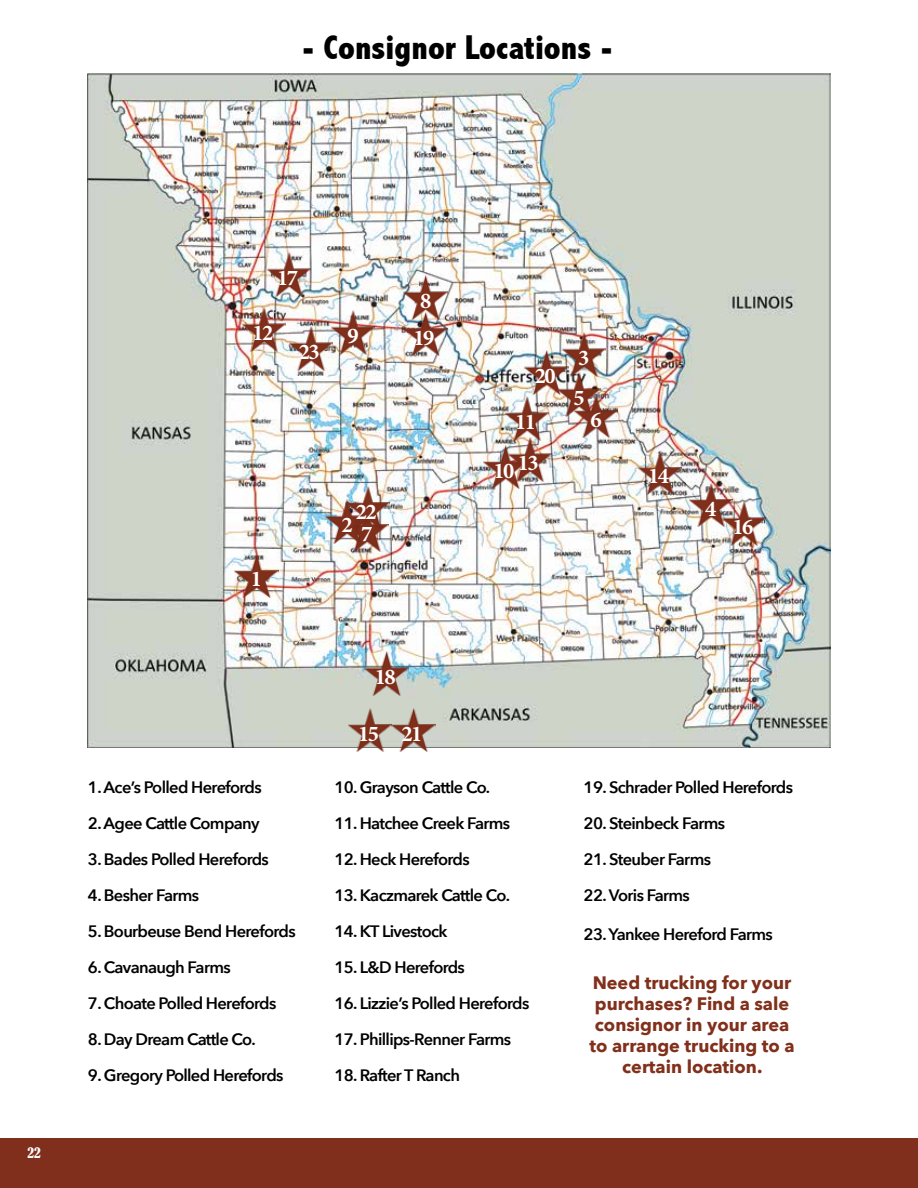
<style>
.page{position:relative;width:918px;height:1188px;background:#fff}
.page>*{position:absolute;margin:0;border:0;box-sizing:border-box;transform-origin:0 0}
.t1{font:800 condensed 34.5px "Abadi";color:#000}
.t2{font:700 22.5px "Minion Pro";letter-spacing:-.07em;color:#fff}
.t3{font:700 18px/21px "Avenir Next";color:#81301b;text-align:center}
.t4{font:600 16.5px "Avenir Next";letter-spacing:-.04em;color:#000}
.t5{font:condensed 13.5px "Bernard";color:#fff}
</style>
<div class="page">
<div style="left:0;top:1139px;width:918px;height:49px;background:#7f2f1c"></div>
<img style="left:88px;top:73px;width:742px;height:674px">
<img style="left:235px;top:554px;width:43px;height:43px">
<img style="left:562px;top:333px;width:44px;height:43px">
<img style="left:689px;top:483px;width:43px;height:44px">
<img style="left:557px;top:373px;width:44px;height:43px">
<img style="left:575px;top:394px;width:43px;height:44px">
<img style="left:345px;top:530px;width:43px;height:22px">
<img style="left:326px;top:500px;width:43px;height:43px">
<img style="left:404px;top:276px;width:43px;height:36px">
<img style="left:332px;top:311px;width:43px;height:43px">
<img style="left:505px;top:397px;width:44px;height:43px">
<img style="left:484px;top:446px;width:43px;height:43px">
<img style="left:243px;top:308px;width:43px;height:43px">
<img style="left:508px;top:438px;width:44px;height:43px">
<img style="left:638px;top:451px;width:44px;height:43px">
<img style="left:348px;top:708px;width:87px;height:44px">
<img style="left:723px;top:502px;width:43px;height:43px">
<img style="left:267px;top:253px;width:44px;height:43px">
<img style="left:365px;top:652px;width:43px;height:43px">
<img style="left:404px;top:312px;width:43px;height:44px">
<img style="left:525px;top:351px;width:43px;height:43px">
<img style="left:346px;top:486px;width:44px;height:44px">
<img style="left:289px;top:327px;width:43px;height:43px">
<h1 class="t1" style="left:302px;top:27px;width:313px">- Consignor Locations -</h1>
<p class="t5" style="left:27px;top:1145px;width:15px">22</p>
<h2 class="t2" style="left:277px;top:262px;width:22px">17</h2>
<h2 class="t2" style="left:252px;top:317px;width:22px">12</h2>
<h2 class="t2" style="left:299px;top:336px;width:22px">23</h2>
<h2 class="t2" style="left:348px;top:320px;width:13px">9</h2>
<h2 class="t2" style="left:420px;top:285px;width:13px">8</h2>
<h2 class="t2" style="left:414px;top:322px;width:22px">19</h2>
<h2 class="t2" style="left:251px;top:563px;width:13px">1</h2>
<h2 class="t2" style="left:356px;top:496px;width:22px">22</h2>
<h2 class="t2" style="left:342px;top:509px;width:13px">2</h2>
<h2 class="t2" style="left:361px;top:517px;width:13px">7</h2>
<h2 class="t2" style="left:535px;top:360px;width:22px">20</h2>
<h2 class="t2" style="left:515px;top:406px;width:22px">11</h2>
<h2 class="t2" style="left:518px;top:447px;width:22px">13</h2>
<h2 class="t2" style="left:494px;top:455px;width:22px">10</h2>
<h2 class="t2" style="left:578px;top:342px;width:13px">3</h2>
<h2 class="t2" style="left:573px;top:382px;width:13px">5</h2>
<h2 class="t2" style="left:591px;top:404px;width:13px">6</h2>
<h2 class="t2" style="left:648px;top:460px;width:22px">14</h2>
<h2 class="t2" style="left:705px;top:493px;width:13px">4</h2>
<h2 class="t2" style="left:732px;top:511px;width:22px">16</h2>
<p class="t4" style="left:88px;top:773px;width:175px">1. Ace’s Polled Herefords</p>
<p class="t4" style="left:88px;top:809px;width:173px">2. Agee Cattle Company</p>
<p class="t4" style="left:88px;top:845px;width:182px">3. Bades Polled Herefords</p>
<p class="t4" style="left:88px;top:881px;width:113px">4. Besher Farms</p>
<p class="t4" style="left:88px;top:917px;width:209px">5. Bourbeuse Bend Herefords</p>
<p class="t4" style="left:88px;top:953px;width:144px">6. Cavanaugh Farms</p>
<p class="t4" style="left:88px;top:989px;width:190px">7. Choate Polled Herefords</p>
<p class="t4" style="left:88px;top:1025px;width:169px">8. Day Dream Cattle Co.</p>
<p class="t4" style="left:88px;top:1061px;width:197px">9. Gregory Polled Herefords</p>
<h2 class="t2" style="left:375px;top:661px;width:22px">18</h2>
<h2 class="t2" style="left:358px;top:718px;width:22px">15</h2>
<h2 class="t2" style="left:402px;top:718px;width:22px">21</h2>
<p class="t4" style="left:334px;top:773px;width:157px">10. Grayson Cattle Co.</p>
<p class="t4" style="left:334px;top:809px;width:177px">11. Hatchee Creek Farms</p>
<p class="t4" style="left:334px;top:845px;width:137px">12. Heck Herefords</p>
<p class="t4" style="left:334px;top:881px;width:177px">13. Kaczmarek Cattle Co.</p>
<p class="t4" style="left:334px;top:917px;width:115px">14. KT Livestock</p>
<p class="t4" style="left:334px;top:953px;width:132px">15. L&amp;D Herefords</p>
<p class="t4" style="left:334px;top:989px;width:197px">16. Lizzie’s Polled Herefords</p>
<p class="t4" style="left:334px;top:1025px;width:178px">17. Phillips-Renner Farms</p>
<p class="t4" style="left:334px;top:1061px;width:127px">18. Rafter T Ranch</p>
<p class="t4" style="left:584px;top:773px;width:211px">19. Schrader Polled Herefords</p>
<p class="t4" style="left:584px;top:809px;width:143px">20. Steinbeck Farms</p>
<p class="t4" style="left:584px;top:845px;width:129px">21. Steuber Farms</p>
<p class="t4" style="left:584px;top:881px;width:108px">22. Voris Farms</p>
<p class="t4" style="left:584px;top:920px;width:191px">23. Yankee Hereford Farms</p>
<p class="t3" style="left:589px;top:972px;width:207px">Need trucking for your purchases? Find a sale consignor in your area to arrange trucking to a certain location.</p>
</div>
